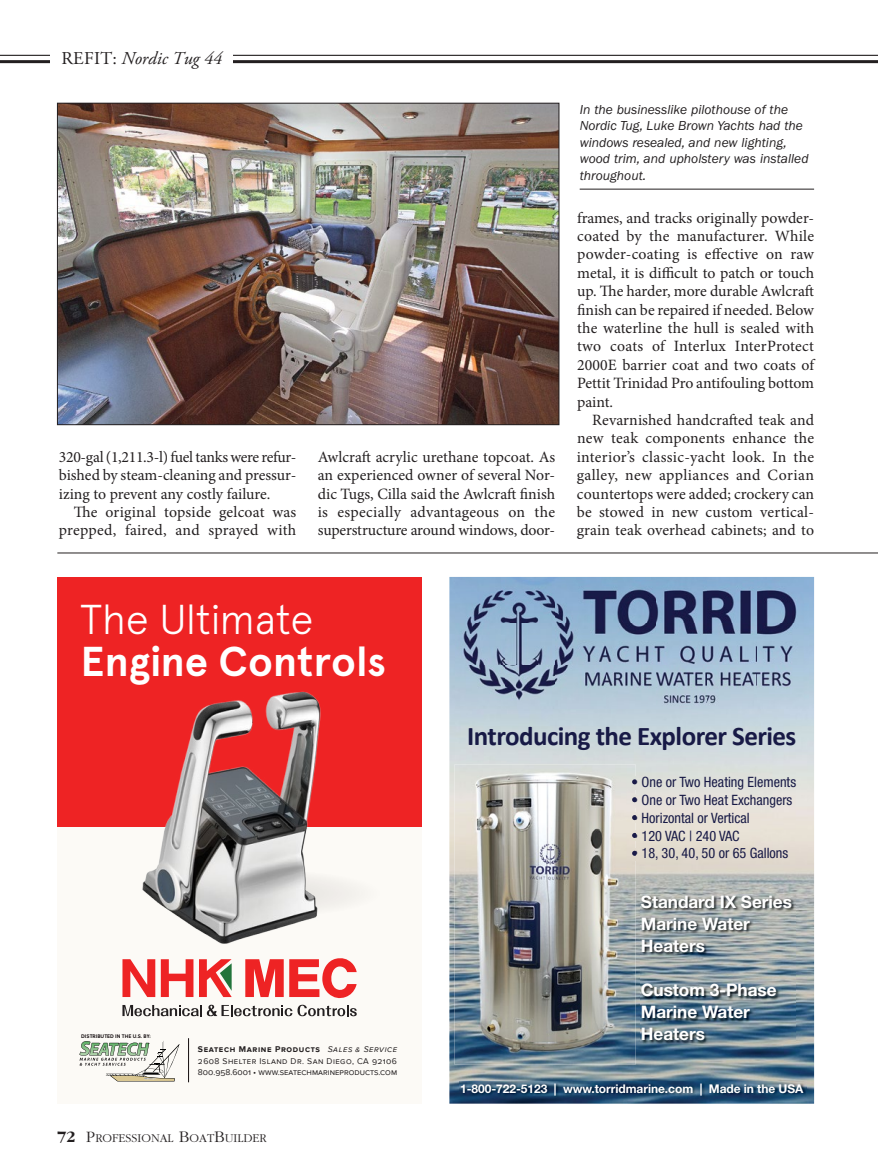
<style>
.page{position:relative;width:878px;height:1175px;background:#fff}
.page>*{position:absolute;margin:0;border:0;box-sizing:border-box;transform-origin:0 0}
.t1{font:700 41.7px "Apercu Pro";color:#fff}
.t2{font:300 41.7px "Apercu";letter-spacing:-.01em;color:#fff}
.t3{font:700 27px "Calibri";letter-spacing:-.02em;color:#181a46}
.t4{font:italic 18px "Adobe Garamond Pro";color:#231f20}
.t5{font:700 17.25px/21.9px "Helvetica Neue LT Std";letter-spacing:-.005em;color:#fff}
.t6{font:15.75px/18.5px "Minion Pro";color:#231f20;text-align:justify}
.t7{font:condensed 14.25px "Helvetica Neue LT Std";color:#181a46}
.t8{font:italic 13.5px/16.5px "ITC Franklin Gothic Std";color:#231f20}
.t9{font:300 12.3px "Garamond";color:#231f20}
.t10{font:700 12px "Helvetica Neue LT Std";letter-spacing:-.005em;color:#fff}
.t11{font:8.55px/11.9px "Proxima Nova S";color:#231f20;text-align:justify}
.t12{font:800 4.8px "Neuzeit SLT Std";color:#130c0e}
.s1{font-style:normal}
.s2{font-weight:700}
.s3{font-style:italic}
.s4{font-weight:700;font-size:16.5px}
.s5{font-size:16.5px}
</style>
<div class="page">
<hr style="left:57px;top:552px;width:820px;height:1px;background:#231f20">
<hr style="left:0;top:55px;width:878px;height:1px;background:#231f20">
<hr style="left:0;top:60px;width:878px;height:3px;background:#231f20">
<div style="left:50px;top:49px;width:183px;height:15px;background:#fff"></div>
<div style="left:57px;top:577px;width:365px;height:526px;background:#fcfaf6"></div>
<div style="left:57px;top:577px;width:365px;height:249px;background:#ee2324"></div>
<svg style="left:79px;top:1041px;width:101px;height:40px"></svg>
<div style="left:166px;top:870px;width:216px;height:47px;background:#f7f5f1;border-radius:50%"></div>
<img style="left:100px;top:691px;width:235px;height:253px">
<svg style="left:122px;top:958px;width:235px;height:58px"></svg>
<hr style="left:188px;top:1038px;width:1px;height:44px;background:#130c0e">
<img style="left:449px;top:577px;width:365px;height:526px">
<img style="left:641px;top:895px;width:154px;height:148px">
<img style="left:459px;top:1081px;width:347px;height:17px">
<img style="left:454px;top:764px;width:181px;height:300px">
<svg style="left:632px;top:776px;width:3px;height:47px"></svg>
<svg style="left:632px;top:830px;width:3px;height:10px"></svg>
<svg style="left:632px;top:848px;width:3px;height:12px"></svg>
<img style="left:455px;top:580px;width:353px;height:128px">
<hr style="left:579px;top:189px;width:235px;height:1px;background:#231f20">
<img style="left:59px;top:105px;width:498px;height:318px">
<div style="left:57px;top:103px;width:502px;height:322px;border:1px solid #231f20"></div>
<p class="t4" style="left:61px;top:48px;width:162px"><span class="s1">RefIT:</span> Nordic Tug 44</p>
<p class="t6" style="left:59px;top:447px;width:239px">320-gal (1,211.3-l) fuel tanks were refur&shy;bished by steam-cleaning and pressur&shy;izing to prevent any costly failure.</p>
<p class="t6" style="left:59px;top:503px;width:239px;text-align:right">The original topside gelcoat was prepped, faired, and sprayed with</p>
<p class="t6" style="left:318px;top:447px;width:239px">Awlcraft acrylic urethane topcoat. As an experienced owner of several Nor&shy;dic Tugs, Cilla said the Awlcraft finish is especially advantageous on the superstructure around windows, door-</p>
<p class="t8" style="left:579px;top:101px;width:230px">In the businesslike pilothouse of the<br>Nordic Tug, Luke Brown Yachts had the windows resealed, and new lighting, wood trim, and upholstery was installed throughout.</p>
<p class="t6" style="left:577px;top:208px;width:238px">frames, and tracks originally powder&shy;coated by the manufacturer. While powder-coating is effective on raw metal, it is difficult to patch or touch up. The harder, more durable Awlcraft finish can be repaired if needed. Below the waterline the hull is sealed with two coats of Interlux InterProtect 2000E barrier coat and two coats of Pettit Trinidad Pro antifouling bottom paint.</p>
<p class="t6" style="left:576px;top:411px;width:239px;text-indent:15px">Revarnished handcrafted teak and new teak components enhance the interior’s classic-yacht look. In the galley, new appliances and Corian countertops were added; crockery can be stowed in new custom vertical&shy;grain teak overhead cabinets; and to</p>
<h1 class="t2" style="left:80px;top:595px;width:234px">The Ultimate</h1>
<h1 class="t1" style="left:80px;top:630px;width:307px">Engine Controls</h1>
<h2 class="t3" style="left:467px;top:719px;width:331px">Introducing the Explorer Series</h2>
<p class="t12" style="left:81px;top:1033px;width:71px">DISTRIBUTED IN THE U.S. BY:</p>
<p class="t11" style="left:198px;top:1043px;width:201px"><span class="s2">Seatech Marine Products</span> <span class="s3">Sales &amp; Service </span>2608 Shelter Island Dr. San Diego, CA 92106<br>800.958.6001 • www.seatechmarineproducts.com</p>
<p class="t9" style="left:57px;top:1131px;width:211px"><span class="s4">72</span> <span class="s5">P</span>ROFESSIONAL <span class="s5">B</span>OAT<span class="s5">B</span>UILDER</p>
<p class="t7" style="left:631px;top:773px;width:166px">• One or Two Heating Elements</p>
<p class="t7" style="left:631px;top:791px;width:163px">• One or Two Heat Exchangers</p>
<p class="t7" style="left:631px;top:809px;width:120px">• Horizontal or Vertical</p>
<p class="t7" style="left:631px;top:827px;width:110px">• 120 VAC | 240 VAC</p>
<p class="t7" style="left:631px;top:845px;width:159px">• 18, 30, 40, 50 or 65 Gallons</p>
<p class="t5" style="left:641px;top:890px;width:152px">Standard IX Series<br>Marine Water<br>Heaters</p>
<p class="t5" style="left:641px;top:978px;width:137px">Custom 3-Phase<br>Marine Water<br>Heaters</p>
<p class="t10" style="left:460px;top:1080px;width:345px">1-800-722-5123 | www.torridmarine.com | Made in the USA</p>
</div>
